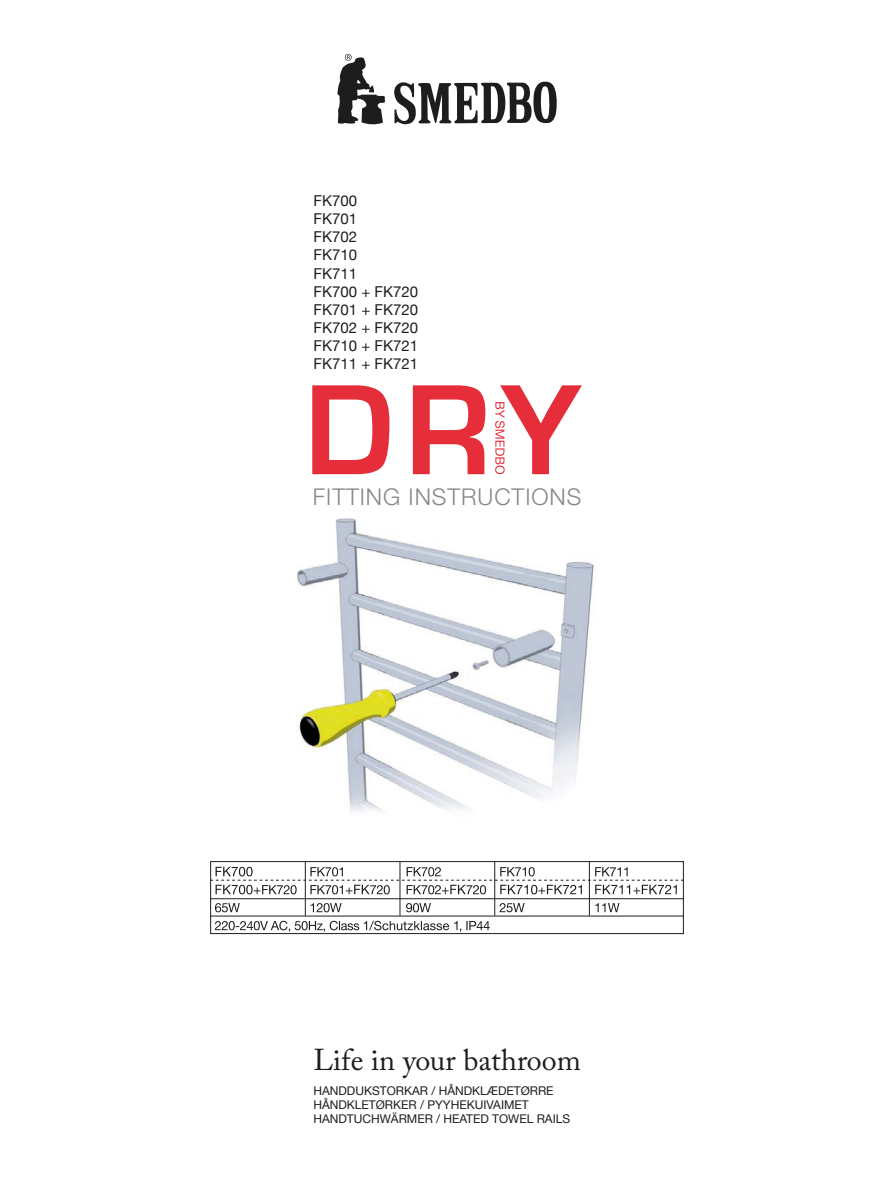
<style>
.page{position:relative;width:893px;height:1191px;background:#fff}
.page>*{position:absolute;margin:0;border:0;box-sizing:border-box;transform-origin:0 0}
.t1{font:30px "Adobe Caslon Pro";color:#1d1d1b}
.t2{font:300 23.1px "Helvetica Neue";letter-spacing:.04em;color:#878787}
.t3{font:15px/18px "Helvetica Neue";color:#1d1d1b}
.t4{font:12px/14.4px "Helvetica Neue";color:#1d1d1b}
</style>
<div class="page">
<svg style="left:394px;top:81px;width:163px;height:43px"></svg>
<svg style="left:337px;top:54px;width:48px;height:70px"></svg>
<svg style="left:312px;top:385px;width:270px;height:89px"></svg>
<img style="left:297px;top:518px;width:297px;height:294px">
<svg style="left:215px;top:920px;width:275px;height:12px"></svg>
<svg style="left:215px;top:903px;width:404px;height:9px"></svg>
<hr style="left:210px;top:915px;width:474px;height:1px;background:#1d1d1b">
<svg style="left:212px;top:866px;width:470px;height:28px"></svg>
<div style="left:210px;top:861px;width:474px;height:73px;border:1px solid #1d1d1b"></div>
<hr style="left:210px;top:898px;width:474px;height:1px;background:#1d1d1b">
<hr style="left:305px;top:861px;width:1px;height:54px;background:#1d1d1b">
<hr style="left:400px;top:861px;width:1px;height:54px;background:#1d1d1b">
<hr style="left:494px;top:861px;width:1px;height:54px;background:#1d1d1b">
<hr style="left:589px;top:861px;width:1px;height:54px;background:#1d1d1b">
<p class="t3" style="left:314px;top:193px;width:106px">FK700<br>FK701<br>FK702<br>FK710<br>FK711<br>FK700 + FK720<br>FK701 + FK720<br>FK702 + FK720<br>FK710 + FK721<br>FK711 + FK721</p>
<h2 class="t2" style="left:313px;top:483px;width:270px">FITTING INSTRUCTIONS</h2>
<h1 class="t1" style="left:313px;top:1042px;width:269px">Life in your bathroom</h1>
<p class="t4" style="left:313px;top:1083px;width:258px">HANDDUKSTORKAR / HÅNDKLÆDETØRRE<br>HÅNDKLETØRKER / PYYHEKUIVAIMET<br>HANDTUCHWÄRMER / HEATED TOWEL RAILS</p>
</div>
